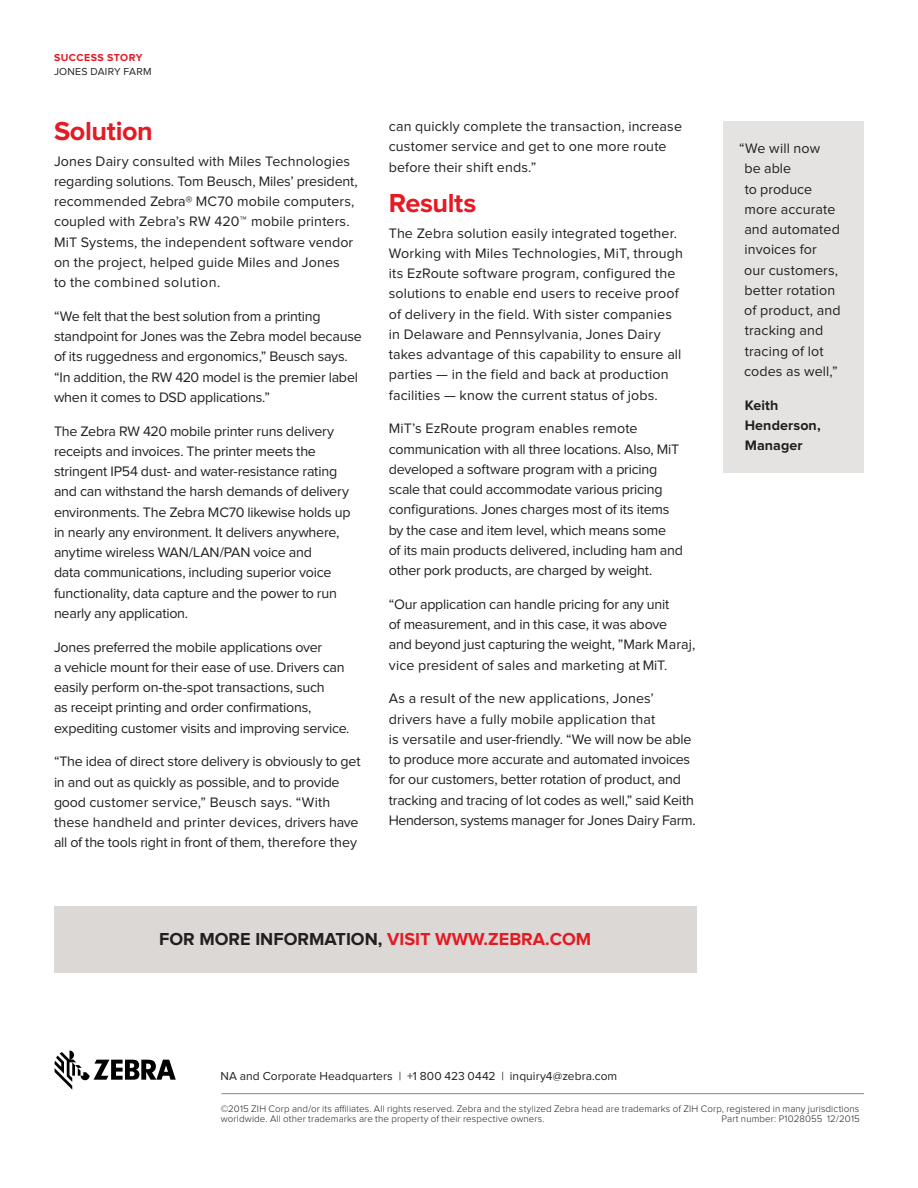
<style>
.page{position:relative;width:918px;height:1188px;background:#fff}
.page>*{position:absolute;margin:0;border:0;box-sizing:border-box;transform-origin:0 0}
.Headline{font:700 27px "Proxima Nova";letter-spacing:-.015em;color:#e51a23}
.CTA{font:700 18px "Proxima Nova";color:#231f20}
.Body{font:14.25px/20.2px "Proxima Nova";letter-spacing:-.01em;color:#231f20}
.Body-2{font:14.25px/20.2px "Proxima Nova";letter-spacing:.01em;color:#231f20}
.Body-3{font:700 14.25px/20.2px "Proxima Nova";letter-spacing:.01em;color:#231f20}
.Regional_Address{font:12px "Proxima Nova";letter-spacing:.005em;color:#231f20}
.t1{font:10.5px "Proxima Nova";letter-spacing:.025em;color:#231f20}
.t2{font:700 10.5px "Proxima Nova";letter-spacing:.045em;color:#e51a23}
.t3{font:300 9.75px/10.5px "Proxima Nova";letter-spacing:.015em;color:#231f20}
.s1{color:#e51a23}
</style>
<div class="page">
<svg style="left:55px;top:1051px;width:121px;height:39px"></svg>
<hr style="left:222px;top:1093px;width:642px;height:1px;background:#7e868d">
<div style="left:54px;top:906px;width:642px;height:67px;background:#dcd8d5"></div>
<div style="left:724px;top:122px;width:140px;height:351px;background:#e5e3e1"></div>
<p class="t2" style="left:54px;top:52px;width:90px">SUCCESS STORY</p>
<p class="t1" style="left:54px;top:66px;width:99px">JONES DAIRY FARM</p>
<p class="Headline" style="left:54px;top:116px;width:100px">Solution</p>
<p class="Body-2" style="left:54px;top:151px;width:305px">Jones Dairy consulted with Miles Technologies regarding solutions. Tom Beusch, Miles’ president, recommended Zebra® MC70 mobile computers, coupled with Zebra’s RW 420™ mobile printers.<br>MiT Systems, the independent software vendor on the project, helped guide Miles and Jones<br>to the combined solution.</p>
<p class="Body" style="left:54px;top:306px;width:309px">“We felt that the best solution from a printing standpoint for Jones was the Zebra model because of its ruggedness and ergonomics,” Beusch says. “In addition, the RW 420 model is the premier label when it comes to DSD applications.”</p>
<p class="Body" style="left:54px;top:421px;width:298px">The Zebra RW 420 mobile printer runs delivery receipts and invoices. The printer meets the stringent IP54 dust- and water-resistance rating and can withstand the harsh demands of delivery environments. The Zebra MC70 likewise holds up in nearly any environment. It delivers anywhere, anytime wireless WAN/LAN/PAN voice and<br>data communications, including superior voice functionality, data capture and the power to run nearly any application.</p>
<p class="Body" style="left:54px;top:637px;width:297px">Jones preferred the mobile applications over<br>a vehicle mount for their ease of use. Drivers can easily perform on-the-spot transactions, such<br>as receipt printing and order confirmations, expediting customer visits and improving service.</p>
<p class="Body" style="left:54px;top:752px;width:308px">“The idea of direct store delivery is obviously to get in and out as quickly as possible, and to provide good customer service,” Beusch says. “With these handheld and printer devices, drivers have all of the tools right in front of them, therefore they</p>
<p class="Body-2" style="left:389px;top:116px;width:295px">can quickly complete the transaction, increase customer service and get to one more route before their shift ends.”</p>
<p class="Headline" style="left:389px;top:188px;width:89px">Results</p>
<p class="Body-2" style="left:389px;top:223px;width:296px">The Zebra solution easily integrated together.<br>Working with Miles Technologies, MiT, through its EzRoute software program, configured the solutions to enable end users to receive proof of delivery in the field. With sister companies in Delaware and Pennsylvania, Jones Dairy takes advantage of this capability to ensure all parties — in the field and back at production facilities — know the current status of jobs.</p>
<p class="Body" style="left:389px;top:419px;width:296px">MiT’s EzRoute program enables remote communication with all three locations. Also, MiT developed a software program with a pricing scale that could accommodate various pricing configurations. Jones charges most of its items by the case and item level, which means some<br>of its main products delivered, including ham and other pork products, are charged by weight.</p>
<p class="Body" style="left:389px;top:594px;width:308px">“Our application can handle pricing for any unit<br>of measurement, and in this case, it was above<br>and beyond just capturing the weight, ”Mark Maraj, vice president of sales and marketing at MiT.</p>
<p class="Body" style="left:389px;top:689px;width:309px">As a result of the new applications, Jones’ drivers have a fully mobile application that<br>is versatile and user-friendly. “We will now be able to produce more accurate and automated invoices for our customers, better rotation of product, and tracking and tracing of lot codes as well,” said Keith Henderson, systems manager for Jones Dairy Farm.</p>
<p class="CTA" style="left:159px;top:929px;width:434px">FOR MORE INFORMATION, <span class="s1">VISIT WWW.ZEBRA.COM</span></p>
<p class="Body-2" style="left:744px;top:138px;width:98px;text-indent:-5px">“We will now<br>be able<br>to produce more accurate and automated invoices for our customers, better rotation of product, and tracking and tracing of lot codes as well,”</p>
<p class="Body-3" style="left:745px;top:395px;width:77px">Keith<br>Henderson,<br>Manager</p>
<p class="Regional_Address" style="left:220px;top:1069px;width:398px">NA and Corporate Headquarters | +1 800 423 0442 | inquiry4@zebra.com</p>
<p class="t3" style="left:221px;top:1103px;width:640px">©2015 ZIH Corp and/or its affiliates. All rights reserved. Zebra and the stylized Zebra head are trademarks of ZIH Corp, registered in many jurisdictions worldwide. All other trademarks are the property of their respective owners.</p>
<p class="t3" style="left:722px;top:1114px;width:140px">Part number: P1028055 12/2015</p>
</div>
